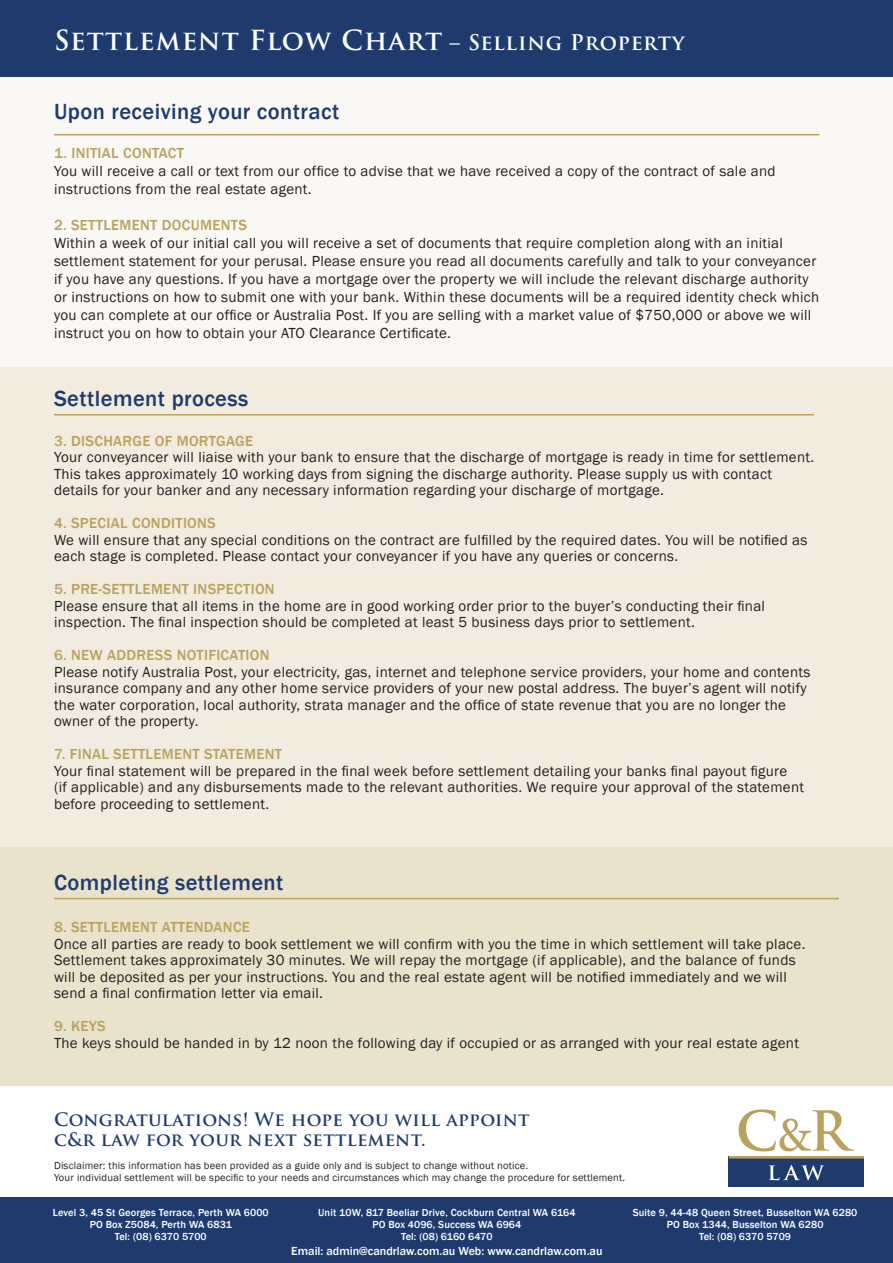
<style>
.page{position:relative;width:893px;height:1263px;background:#fff}
.page>*{position:absolute;margin:0;border:0;box-sizing:border-box;transform-origin:0 0}
.t1{font:700 27px "Trajan Pro";letter-spacing:.04em;color:#fff}
.t2{font:500 22.5px "Franklin Gothic";letter-spacing:.02em;color:#1f3b6e}
.t3{font:700 18px/19.5px "Trajan Pro";letter-spacing:.02em;color:#1f3b6e}
.t4{font:15px/16.5px "Franklin Gothic";letter-spacing:.02em;color:#231f20}
.t5{font:500 15px "Franklin Gothic";letter-spacing:.02em;color:#b9a25d}
.t6{font:500 12px "Franklin Gothic";color:#fff}
.t7{font:500 10.5px/12px "Franklin Gothic";letter-spacing:.01em;color:#fff;text-align:center}
.t8{font:10.5px/12.6px "Franklin Gothic";letter-spacing:.02em;color:#231f20}
.s1{font-size:21px}
</style>
<div class="page">
<div style="left:729px;top:1156px;width:135px;height:31px;background:#1f3b6e"></div>
<svg style="left:769px;top:1165px;width:55px;height:15px"></svg>
<hr style="left:729px;top:1156px;width:135px;height:2px;background:#b9a25d">
<svg style="left:738px;top:1109px;width:116px;height:42px"></svg>
<div style="left:0;top:1198px;width:893px;height:65px;background:#1f3b6e"></div>
<div style="left:0;top:844px;width:893px;height:241px;background:#e9e3cd"></div>
<div style="left:0;top:367px;width:893px;height:480px;background:#f1ecdf"></div>
<div style="left:0;top:77px;width:893px;height:290px;background:#f9f8f4"></div>
<hr style="left:54px;top:134px;width:765px;height:1px;background:#b9a25d">
<hr style="left:54px;top:414px;width:760px;height:1px;background:#b9a25d">
<hr style="left:54px;top:898px;width:785px;height:1px;background:#b9a25d">
<div style="left:0;top:0;width:893px;height:77px;background:#1f3b6e"></div>
<h1 class="t1" style="left:54px;top:23px;width:632px">Settlement Flow Chart <span class="s1">– Selling Property</span></h1>
<h2 class="t2" style="left:54px;top:97px;width:287px">Upon receiving your contract</h2>
<p class="t5" style="left:54px;top:144px;width:132px">1. INITIAL CONTACT</p>
<p class="t4" style="left:54px;top:163px;width:723px;line-height:18px">You will receive a call or text from our office to advise that we have received a copy of the contract of sale and instructions from the real estate agent.</p>
<p class="t5" style="left:54px;top:216px;width:195px">2. SETTLEMENT DOCUMENTS</p>
<p class="t4" style="left:54px;top:235px;width:767px;line-height:18px">Within a week of our initial call you will receive a set of documents that require completion along with an initial settlement statement for your perusal. Please ensure you read all documents carefully and talk to your conveyancer if you have any questions. If you have a mortgage over the property we will include the relevant discharge authority or instructions on how to submit one with your bank. Within these documents will be a required identity check which you can complete at our office or Australia Post. If you are selling with a market value of $750,000 or above we will instruct you on how to obtain your ATO Clearance Certificate.</p>
<h2 class="t2" style="left:54px;top:385px;width:196px">Settlement process</h2>
<p class="t5" style="left:54px;top:432px;width:201px">3. DISCHARGE OF MORTGAGE</p>
<p class="t4" style="left:54px;top:449px;width:762px">Your conveyancer will liaise with your bank to ensure that the discharge of mortgage is ready in time for settlement.<br>This takes approximately 10 working days from signing the discharge authority. Please supply us with contact details for your banker and any necessary information regarding your discharge of mortgage.</p>
<p class="t5" style="left:54px;top:514px;width:163px">4. SPECIAL CONDITIONS</p>
<p class="t4" style="left:54px;top:532px;width:755px">We will ensure that any special conditions on the contract are fulfilled by the required dates. You will be notified as each stage is completed. Please contact your conveyancer if you have any queries or concerns.</p>
<p class="t5" style="left:54px;top:580px;width:222px">5. PRE-SETTLEMENT INSPECTION</p>
<p class="t4" style="left:54px;top:598px;width:712px">Please ensure that all items in the home are in good working order prior to the buyer’s conducting their final inspection. The final inspection should be completed at least 5 business days prior to settlement.</p>
<p class="t5" style="left:54px;top:646px;width:217px">6. NEW ADDRESS NOTIFICATION</p>
<p class="t4" style="left:54px;top:664px;width:758px">Please notify Australia Post, your electricity, gas, internet and telephone service providers, your home and contents insurance company and any other home service providers of your new postal address. The buyer’s agent will notify the water corporation, local authority, strata manager and the office of state revenue that you are no longer the owner of the property.</p>
<p class="t5" style="left:54px;top:745px;width:230px">7. FINAL SETTLEMENT STATEMENT</p>
<p class="t4" style="left:54px;top:763px;width:752px">Your final statement will be prepared in the final week before settlement detailing your banks final payout figure<br>(if applicable) and any disbursements made to the relevant authorities. We require your approval of the statement before proceeding to settlement.</p>
<h2 class="t2" style="left:54px;top:868px;width:231px">Completing settlement</h2>
<p class="t5" style="left:54px;top:918px;width:198px">8. SETTLEMENT ATTENDANCE</p>
<p class="t4" style="left:54px;top:936px;width:753px">Once all parties are ready to book settlement we will confirm with you the time in which settlement will take place.<br>Settlement takes approximately 30 minutes. We will repay the mortgage (if applicable), and the balance of funds will be deposited as per your instructions. You and the real estate agent will be notified immediately and we will send a final confirmation letter via email.</p>
<p class="t5" style="left:54px;top:1017px;width:53px">9. KEYS</p>
<p class="t4" style="left:54px;top:1035px;width:746px">The keys should be handed in by 12 noon the following day if occupied or as arranged with your real estate agent</p>
<p class="t3" style="left:54px;top:1110px;width:477px">Congratulations! We hope you will appoint c&amp;r law for your next settlement.</p>
<p class="t8" style="left:54px;top:1159px;width:573px">Disclaimer: this information has been provided as a guide only and is subject to change without notice.<br>Your individual settlement will be specific to your needs and circumstances which may change the procedure for settlement.</p>
<p class="t7" style="left:53px;top:1206px;width:218px">Level 3, 45 St Georges Terrace, Perth WA 6000<br>PO Box Z5084, Perth WA 6831<br>Tel: (08) 6370 5700</p>
<p class="t7" style="left:318px;top:1206px;width:259px">Unit 10W, 817 Beeliar Drive, Cockburn Central WA 6164<br>PO Box 4096, Success WA 6964<br>Tel: (08) 6160 6470</p>
<p class="t6" style="left:291px;top:1243px;width:313px">Email: admin@candrlaw.com.au Web: www.candrlaw.com.au</p>
<p class="t7" style="left:633px;top:1206px;width:226px">Suite 9, 44-48 Queen Street, Busselton WA 6280<br>PO Box 1344, Busselton WA 6280<br>Tel: (08) 6370 5709</p>
</div>
